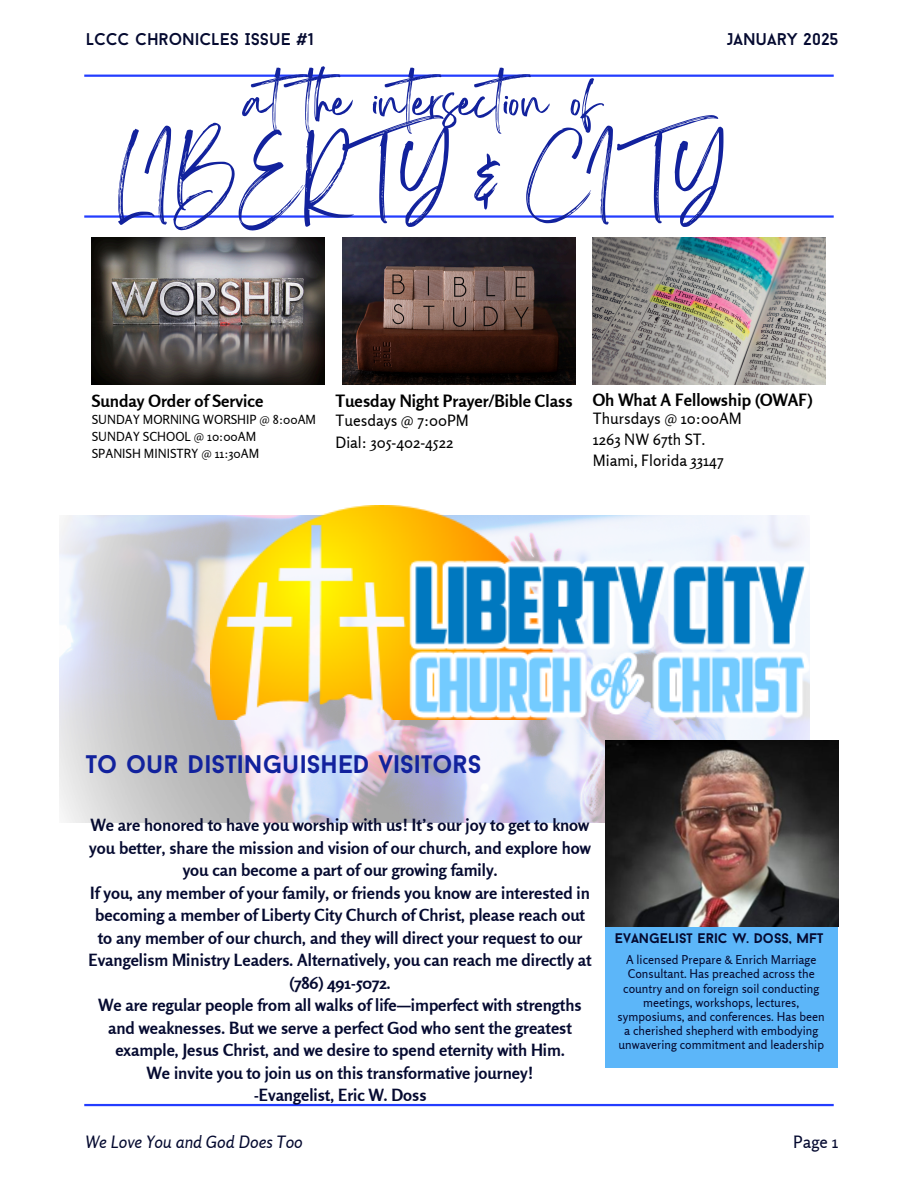
<style>
.page{position:relative;width:918px;height:1188px;background:#fff}
.page>*{position:absolute;margin:0;border:0;box-sizing:border-box;transform-origin:0 0}
.t1{font:58.5px/81px "Sisterhood";color:#12229d;text-align:center}
.t2{font:700 25.35px "Baron Neue";color:#12229d}
.t3{font:700 16.95px "Rosario";color:#000}
.t4{font:16.95px "Baron Neue";color:#050a30}
.t5{font:italic 16.95px "Rosario";color:#050a30}
.t6{font:16.95px "Rosario";color:#050a30}
.t7{font:700 16.8px/22.5px "Rosario";color:#050a30;text-align:center}
.t8{font:15.45px/21.1px "Rosario";color:#000}
.t9{font:700 13.95px "Baron Neue";color:#050a30}
.t10{font:12.45px/16.6px "Rosario";color:#000}
.t11{font:12.15px/14.1px "Rosario";color:#050a30;text-align:center}
</style>
<div class="page">
<img style="left:60px;top:515px;width:750px;height:307px">
<img style="left:605px;top:740px;width:233px;height:187px">
<div style="left:605px;top:927px;width:233px;height:141px;background:#5cb6f9"></div>
<hr style="left:84px;top:75px;width:750px;height:2px;background:#233dff">
<hr style="left:84px;top:1104px;width:750px;height:2px;background:#233dff">
<hr style="left:84px;top:215px;width:750px;height:3px;background:#233dff">
<img style="left:342px;top:237px;width:233px;height:148px">
<img style="left:92px;top:237px;width:233px;height:148px">
<img style="left:593px;top:237px;width:233px;height:148px">
<img style="left:211px;top:506px;width:599px;height:213px">
<h1 class="t4" style="left:727px;top:32px;width:113px">JANUARY 2025</h1>
<h4 class="t4" style="left:86px;top:32px;width:229px">LCCC CHRONICLES ISSUE #1</h4>
<h4 class="t1" style="left:118px;top:79px;width:610px">atthe intersection of<br>LIBERTY &amp; CITY</h4>
<h3 class="t3" style="left:92px;top:391px;width:173px">Sunday Order of Service</h3>
<p class="t3" style="left:335px;top:391px;width:239px">Tuesday Night Prayer/Bible Class</p>
<p class="t10" style="left:92px;top:411px;width:226px">SUNDAY MORNING WORSHIP @ 8:00AM<br>SUNDAY SCHOOL @ 10:00AM<br>SPANISH MINISTRY @ 11:30AM</p>
<h4 class="t8" style="left:335px;top:410px;width:135px">Tuesdays @ 7:00PM<br>Dial: 305-402-4522</h4>
<p class="t3" style="left:593px;top:390px;width:221px">Oh What A Fellowship (OWAF)</p>
<h4 class="t8" style="left:593px;top:408px;width:151px">Thursdays @ 10:00AM<br>1263 NW 67th ST.<br>Miami, Florida 33147</h4>
<p class="t2" style="left:86px;top:754px;width:397px">TO OUR DISTINGUISHED VISITORS</p>
<h3 class="t7" style="left:89px;top:814px;width:505px">We are honored to have you worship with us! It’s our joy to get to know you better, share the mission and vision of our church, and explore how you can become a part of our growing family.<br>If you, any member of your family, or friends you know are interested in becoming a member of Liberty City Church of Christ, please reach out to any member of our church, and they will direct your request to our Evangelism Ministry Leaders. Alternatively, you can reach me directly at (786) 491-5072.<br>We are regular people from all walks of life—imperfect with strengths and weaknesses. But we serve a perfect God who sent the greatest example, Jesus Christ, and we desire to spend eternity with Him.<br>We invite you to join us on this transformative journey!<br>-Evangelist, Eric W. Doss</h3>
<h3 class="t5" style="left:86px;top:1131px;width:219px">We Love You and God Does Too</h3>
<h5 class="t6" style="left:793px;top:1131px;width:47px">Page 1</h5>
<p class="t9" style="left:615px;top:932px;width:210px">EVANGELIST ERIC W. DOSS, MFT</p>
<p class="t11" style="left:618px;top:953px;width:209px">A licensed Prepare &amp; Enrich Marriage Consultant. Has preached across the country and on foreign soil conducting meetings, workshops, lectures, symposiums, and conferences. Has been a cherished shepherd with embodying unwavering commitment and leadership</p>
</div>
